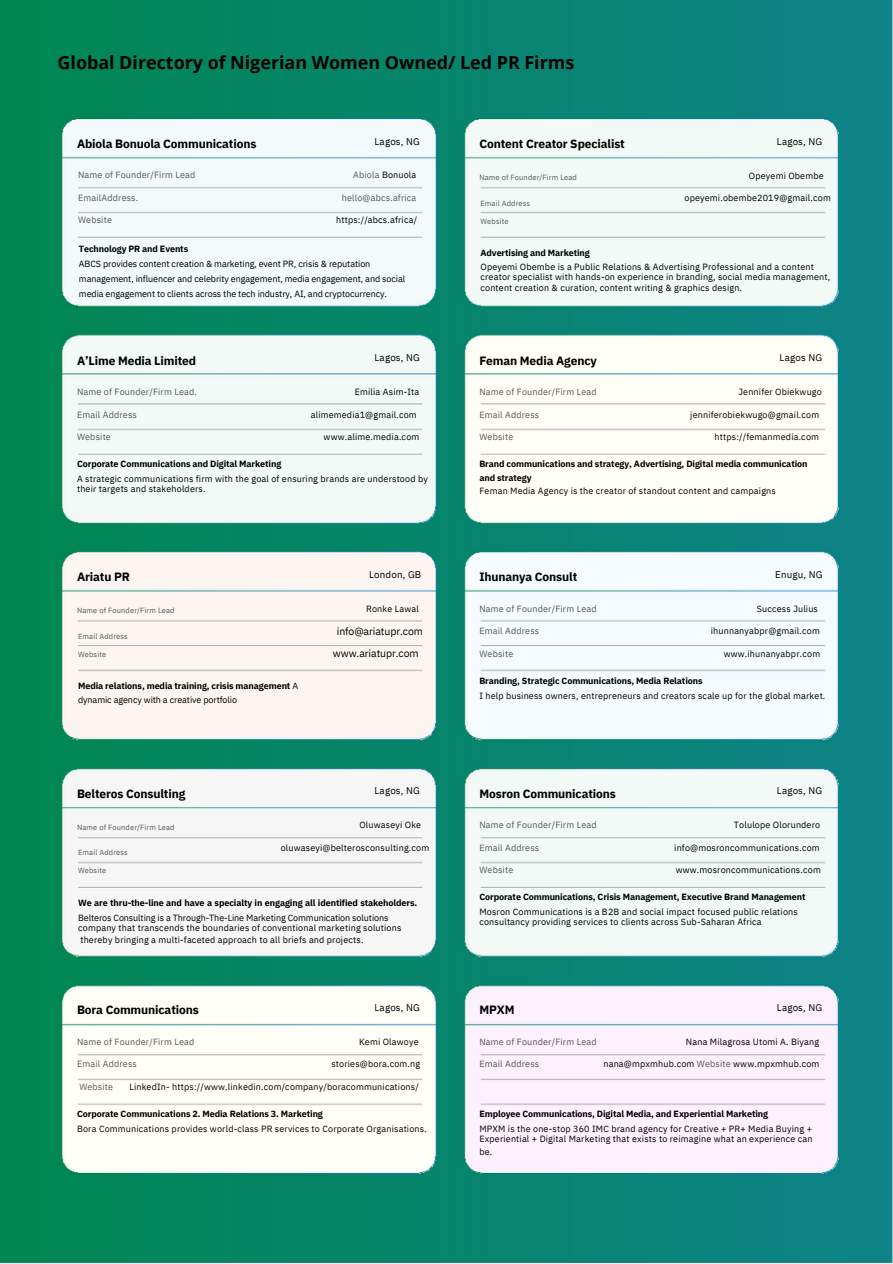
<style>
.page{position:relative;width:893px;height:1264px;background:#fff}
.page>*{position:absolute;margin:0;border:0;box-sizing:border-box;transform-origin:0 0}
.t1{font:700 18px "Open Sans";letter-spacing:-.005em;color:#000}
.t2{font:700 12px "IBM Plex Sans";letter-spacing:-.01em;color:#000}
.t3{font:10.5px "IBM Plex Sans";letter-spacing:-.01em;color:#000}
.t4{font:9.75px "IBM Plex Sans";letter-spacing:.02em;color:#000}
.t5{font:9px/13.5px "IBM Plex Sans";letter-spacing:.02em;color:#000}
.t6{font:700 9px/14.5px "IBM Plex Sans";letter-spacing:-.01em;color:#000}
.t7{font:9px "IBM Plex Sans";letter-spacing:.02em;color:#575756}
.t8{font:9px "IBM Plex Sans";letter-spacing:-.01em;color:#000}
.t9{font:7.5px "IBM Plex Sans";letter-spacing:.02em;color:#575756}
.s1{color:#575756}
.s2{font-weight:400}
</style>
<div class="page">
<img style="left:0;top:0;width:892px;height:1262px">
<p class="t1" style="left:58px;top:49px;width:518px">Global Directory of Nigerian Women Owned/ Led PR Firms</p>
<p class="t2" style="left:77px;top:136px;width:181px">Abiola Bonuola Communications</p>
<p class="t4" style="left:374px;top:135px;width:47px">Lagos, NG</p>
<p class="t2" style="left:479px;top:136px;width:147px">Content Creator Specialist</p>
<p class="t4" style="left:776px;top:135px;width:47px">Lagos, NG</p>
<p class="t7" style="left:78px;top:169px;width:119px">Name of Founder/Firm Lead</p>
<p class="t5" style="left:353px;top:168px;width:65px"><span class="s1">Abiola</span> Bonuola</p>
<p class="t7" style="left:78px;top:192px;width:62px">EmailAddress.</p>
<p class="t7" style="left:342px;top:192px;width:76px">hello@abcs.africa</p>
<p class="t7" style="left:78px;top:214px;width:35px">Website</p>
<p class="t5" style="left:336px;top:213px;width:83px">https://abcs.africa/</p>
<p class="t9" style="left:479px;top:172px;width:99px">Name of Founder/Firm Lead</p>
<p class="t9" style="left:480px;top:198px;width:51px">Email Address</p>
<p class="t9" style="left:480px;top:216px;width:30px">Website</p>
<p class="t5" style="left:748px;top:169px;width:76px">Opeyemi Obembe</p>
<p class="t5" style="left:684px;top:191px;width:148px">opeyemi.obembe2019@gmail.com</p>
<p class="t6" style="left:79px;top:241px;width:111px">Technology PR and Events</p>
<p class="t8" style="left:79px;top:258px;width:293px">ABCS provides content creation &amp; marketing, event PR, crisis &amp; reputation</p>
<p class="t8" style="left:79px;top:273px;width:328px">management, influencer and celebrity engagement, media engagement, and social</p>
<p class="t8" style="left:79px;top:288px;width:309px">media engagement to clients across the tech industry, AI, and cryptocurrency.</p>
<p class="t6" style="left:480px;top:245px;width:111px">Advertising and Marketing</p>
<p class="t5" style="left:480px;top:260px;width:335px">Opeyemi Obembe is a Public Relations &amp; Advertising Professional and a content</p>
<p class="t5" style="left:480px;top:270px;width:351px">creator specialist with hands-on experience in branding, social media management,</p>
<p class="t5" style="left:480px;top:280px;width:263px">content creation &amp; curation, content writing &amp; graphics design.</p>
<p class="t2" style="left:77px;top:352px;width:120px">A’Lime Media Limited</p>
<p class="t4" style="left:374px;top:351px;width:47px">Lagos, NG</p>
<p class="t2" style="left:479px;top:352px;width:119px">Feman Media Agency</p>
<p class="t4" style="left:779px;top:351px;width:44px">Lagos NG</p>
<p class="t7" style="left:77px;top:386px;width:121px">Name of Founder/Firm Lead.</p>
<p class="t5" style="left:355px;top:385px;width:66px">Emilia Asim-Ita</p>
<p class="t7" style="left:77px;top:409px;width:61px">Email Address</p>
<p class="t5" style="left:311px;top:408px;width:107px">alimemedia1@gmail.com</p>
<p class="t7" style="left:77px;top:431px;width:35px">Website</p>
<p class="t5" style="left:323px;top:430px;width:97px">www.alime.media.com</p>
<p class="t6" style="left:77px;top:457px;width:206px">Corporate Communications and Digital Marketing</p>
<p class="t5" style="left:77px;top:472px;width:352px">A strategic communications firm with the goal of ensuring brands are understood by</p>
<p class="t5" style="left:77px;top:482px;width:130px">their targets and stakeholders.</p>
<p class="t7" style="left:479px;top:386px;width:119px">Name of Founder/Firm Lead</p>
<p class="t5" style="left:738px;top:385px;width:85px">Jennifer Obiekwugo</p>
<p class="t7" style="left:479px;top:409px;width:61px">Email Address</p>
<p class="t5" style="left:690px;top:408px;width:130px">jenniferobiekwugo@gmail.com</p>
<p class="t7" style="left:479px;top:431px;width:35px">Website</p>
<p class="t5" style="left:714px;top:430px;width:106px">https://femanmedia.com</p>
<p class="t6" style="left:479px;top:457px;width:329px">Brand communications and strategy, Advertising, Digital media communication</p>
<p class="t6" style="left:479px;top:470px;width:54px">and strategy</p>
<p class="t5" style="left:479px;top:484px;width:298px">Feman Media Agency is the creator of standout content and campaigns</p>
<p class="t2" style="left:77px;top:569px;width:54px">Ariatu PR</p>
<p class="t4" style="left:369px;top:567px;width:54px">London, GB</p>
<p class="t2" style="left:479px;top:569px;width:99px">Ihunanya Consult</p>
<p class="t4" style="left:775px;top:567px;width:49px">Enugu, NG</p>
<p class="t9" style="left:77px;top:605px;width:99px">Name of Founder/Firm Lead</p>
<p class="t9" style="left:78px;top:631px;width:51px">Email Address</p>
<p class="t9" style="left:78px;top:649px;width:30px">Website</p>
<p class="t6" style="left:78px;top:678px;width:221px">Media relations, media training, crisis management <span class="s2">A dynamic agency with a creative portfolio</span></p>
<p class="t5" style="left:366px;top:601px;width:54px">Ronke Lawal</p>
<p class="t3" style="left:337px;top:624px;width:87px">info@ariatupr.com</p>
<p class="t3" style="left:333px;top:646px;width:87px">www.ariatupr.com</p>
<p class="t7" style="left:479px;top:602px;width:119px">Name of Founder/Firm Lead</p>
<p class="t5" style="left:756px;top:602px;width:63px">Success Julius</p>
<p class="t7" style="left:479px;top:625px;width:61px">Email Address</p>
<p class="t5" style="left:710px;top:624px;width:110px">ihunnanyabpr@gmail.com</p>
<p class="t7" style="left:479px;top:647px;width:35px">Website</p>
<p class="t5" style="left:723px;top:647px;width:98px">www.ihunanyabpr.com</p>
<p class="t6" style="left:479px;top:673px;width:225px">Branding, Strategic Communications, Media Relations</p>
<p class="t5" style="left:479px;top:688px;width:347px">I help business owners, entrepreneurs and creators scale up for the global market.</p>
<p class="t2" style="left:77px;top:785px;width:110px">Belteros Consulting</p>
<p class="t4" style="left:374px;top:784px;width:47px">Lagos, NG</p>
<p class="t2" style="left:479px;top:785px;width:138px">Mosron Communications</p>
<p class="t4" style="left:776px;top:784px;width:47px">Lagos, NG</p>
<p class="t9" style="left:77px;top:822px;width:99px">Name of Founder/Firm Lead</p>
<p class="t9" style="left:78px;top:847px;width:51px">Email Address</p>
<p class="t9" style="left:78px;top:865px;width:30px">Website</p>
<p class="t5" style="left:359px;top:818px;width:63px">Oluwaseyi Oke</p>
<p class="t5" style="left:281px;top:840px;width:150px">oluwaseyi@belterosconsulting.com</p>
<p class="t6" style="left:78px;top:895px;width:340px;line-height:15px">We are thru-the-line and have a specialty in engaging all identified stakeholders.<br><span class="s2">Belteros Consulting is a Through-The-Line Marketing Communication solutions</span></p>
<p class="t5" style="left:78px;top:921px;width:325px">company that transcends the boundaries of conventional marketing solutions</p>
<p class="t5" style="left:80px;top:933px;width:284px">thereby bringing a multi-faceted approach to all briefs and projects.</p>
<p class="t7" style="left:479px;top:819px;width:119px">Name of Founder/Firm Lead</p>
<p class="t5" style="left:734px;top:818px;width:88px">Tolulope Olorundero</p>
<p class="t7" style="left:479px;top:841px;width:61px">Email Address</p>
<p class="t5" style="left:674px;top:840px;width:147px">info@mosroncommunications.com</p>
<p class="t7" style="left:479px;top:864px;width:35px">Website</p>
<p class="t5" style="left:675px;top:863px;width:147px">www.mosroncommunications.com</p>
<p class="t6" style="left:479px;top:889px;width:327px">Corporate Communications, Crisis Management, Executive Brand Management</p>
<p class="t5" style="left:479px;top:904px;width:320px">Mosron Communications is a B2B and social impact focused public relations</p>
<p class="t5" style="left:479px;top:915px;width:284px">consultancy providing services to clients across Sub-Saharan Africa</p>
<p class="t2" style="left:77px;top:1001px;width:123px">Bora Communications</p>
<p class="t4" style="left:374px;top:1000px;width:47px">Lagos, NG</p>
<p class="t2" style="left:479px;top:1001px;width:37px">MPXM</p>
<p class="t4" style="left:776px;top:1000px;width:47px">Lagos, NG</p>
<p class="t7" style="left:77px;top:1035px;width:119px">Name of Founder/Firm Lead</p>
<p class="t5" style="left:359px;top:1034px;width:61px">Kemi Olawoye</p>
<p class="t7" style="left:77px;top:1058px;width:61px">Email Address</p>
<p class="t5" style="left:331px;top:1057px;width:90px">stories@bora.com.ng</p>
<p class="t7" style="left:79px;top:1080px;width:35px">Website</p>
<p class="t5" style="left:129px;top:1079px;width:291px">LinkedIn- https://www.linkedin.com/company/boracommunications/</p>
<p class="t6" style="left:77px;top:1106px;width:247px">Corporate Communications 2. Media Relations 3. Marketing</p>
<p class="t5" style="left:77px;top:1121px;width:351px">Bora Communications provides world-class PR services to Corporate Organisations.</p>
<p class="t7" style="left:479px;top:1035px;width:119px">Name of Founder/Firm Lead</p>
<p class="t5" style="left:686px;top:1034px;width:135px">Nana Milagrosa Utomi A. Biyang</p>
<p class="t7" style="left:479px;top:1058px;width:61px">Email Address</p>
<p class="t5" style="left:603px;top:1057px;width:217px">nana@mpxmhub.com <span class="s1">Website</span> www.mpxmhub.com</p>
<p class="t6" style="left:479px;top:1106px;width:290px">Employee Communications, Digital Media, and Experiential Marketing</p>
<p class="t5" style="left:479px;top:1121px;width:334px">MPXM is the one-stop 360 IMC brand agency for Creative + PR+ Media Buying +</p>
<p class="t5" style="left:479px;top:1131px;width:335px">Experiential + Digital Marketing that exists to reimagine what an experience can be.</p>
</div>
